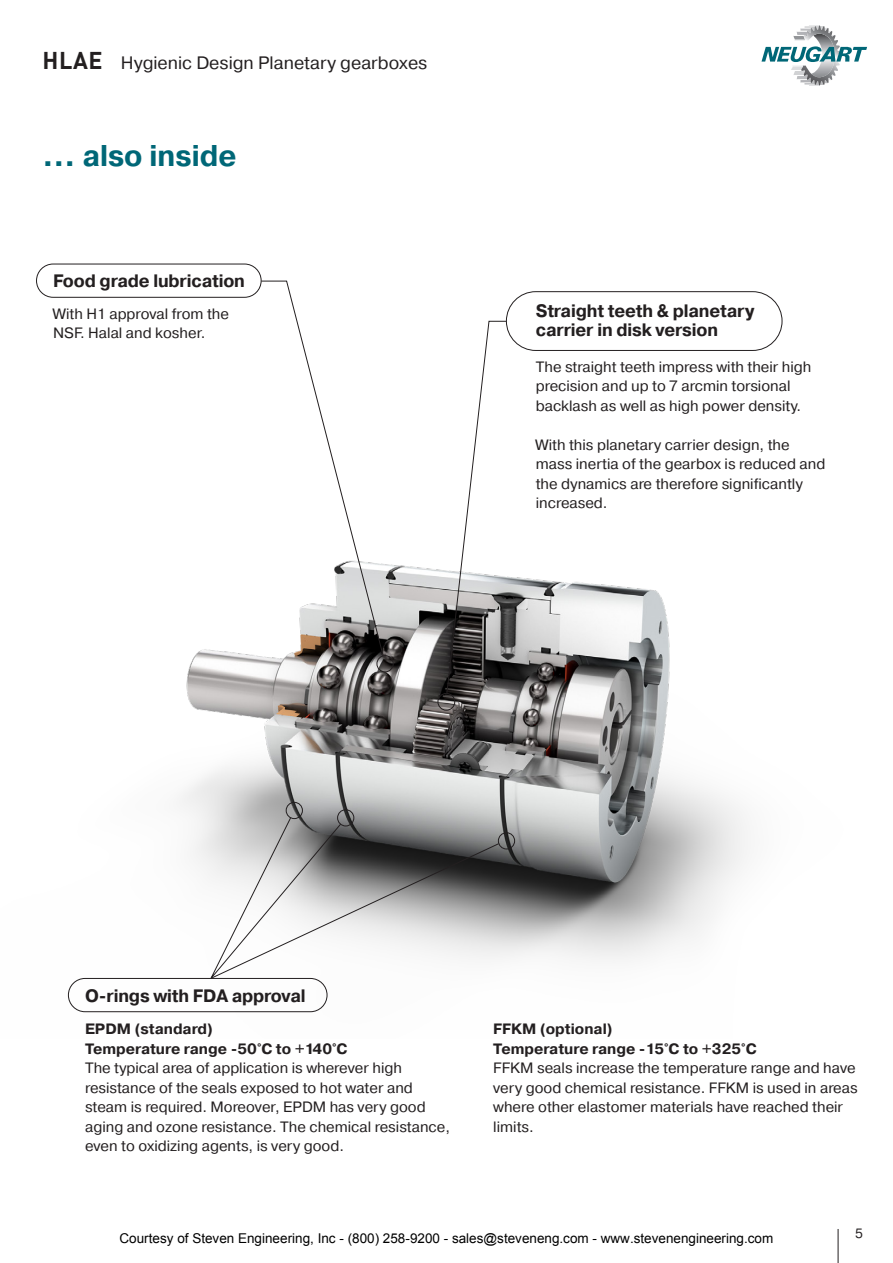
<style>
.page{position:relative;width:893px;height:1263px;background:#fff}
.page>*{position:absolute;margin:0;border:0;box-sizing:border-box;transform-origin:0 0}
.t1{font:700 30px "Pragmatica";color:#006777}
.t2{font:700 18px "Pragmatica";letter-spacing:-.01em;color:#231f20}
.t3{font:18px "Pragmatica";color:#231f20}
.t4{font:15px/19.5px "Pragmatica";color:#231f20}
.t5{font:700 15px "Pragmatica";color:#231f20}
.t6{font:13.5px "Arial";color:#000}
.t7{font:13.5px "Pragmatica";color:#231f20}
.s1{font-family:"DIN Pro";font-weight:700;font-size:24px}
</style>
<div class="page">
<img style="left:36px;top:285px;width:747px;height:728px">
<div style="left:36px;top:264px;width:225px;height:34px;border:1px solid #231f20;border-radius:17px"></div>
<div style="left:68px;top:978px;width:259px;height:34px;border:1px solid #231f20;border-radius:17px"></div>
<div style="left:506px;top:291px;width:276px;height:60px;border:1px solid #231f20;border-radius:29px"></div>
<div style="left:377px;top:655px;width:17px;height:17px;border:1px solid #231f20;border-radius:50%"></div>
<svg style="left:260px;top:280px;width:124px;height:377px"></svg>
<svg style="left:446px;top:320px;width:61px;height:374px"></svg>
<div style="left:438px;top:693px;width:17px;height:18px;border:1px solid #231f20;border-radius:50%"></div>
<div style="left:498px;top:832px;width:17px;height:17px;border:1px solid #231f20;border-radius:50%"></div>
<div style="left:337px;top:809px;width:17px;height:17px;border:1px solid #231f20;border-radius:50%"></div>
<svg style="left:207px;top:817px;width:293px;height:167px"></svg>
<div style="left:286px;top:802px;width:17px;height:17px;border:1px solid #231f20;border-radius:50%"></div>
<svg style="left:761px;top:26px;width:106px;height:60px"></svg>
<hr style="left:838px;top:1229px;width:1px;height:34px;background:#231f20">
<p class="t3" style="left:43px;top:52px;width:386px"><span class="s1">HLAE</span> Hygienic Design Planetary gearboxes</p>
<p class="t1" style="left:43px;top:136px;width:196px">… also inside</p>
<p class="t2" style="left:53px;top:269px;width:193px">Food grade lubrication</p>
<p class="t4" style="left:53px;top:304px;width:177px">With H1 approval from the<br>NSF. Halal and kosher.</p>
<p class="t2" style="left:536px;top:299px;width:220px">Straight teeth &amp; planetary</p>
<p class="t2" style="left:536px;top:318px;width:184px">carrier in disk version</p>
<p class="t4" style="left:536px;top:357px;width:277px">The straight teeth impress with their high precision and up to 7 arcmin torsional backlash as well as high power density.</p>
<p class="t4" style="left:536px;top:435px;width:291px">With this planetary carrier design, the mass inertia of the gearbox is reduced and the dynamics are therefore significantly increased.</p>
<p class="t2" style="left:85px;top:984px;width:222px">O-rings with FDA approval</p>
<p class="t5" style="left:85px;top:1019px;width:130px">EPDM (standard)</p>
<p class="t5" style="left:85px;top:1039px;width:264px">Temperature range -50°C to +140°C</p>
<p class="t4" style="left:85px;top:1059px;width:366px">The typical area of application is wherever high resistance of the seals exposed to hot water and steam is required. Moreover, EPDM has very good aging and ozone resistance. The chemical resistance, even to oxidizing agents, is very good.</p>
<p class="t5" style="left:493px;top:1019px;width:121px">FFKM (optional)</p>
<p class="t5" style="left:493px;top:1039px;width:265px">Temperature range -15°C to +325°C</p>
<p class="t4" style="left:493px;top:1059px;width:366px">FFKM seals increase the temperature range and have very good chemical resistance. FFKM is used in areas where other elastomer materials have reached their limits.</p>
<p class="t6" style="left:120px;top:1229px;width:655px">Courtesy of Steven Engineering, Inc - (800) 258-9200 - sales@steveneng.com - www.stevenengineering.com</p>
<p class="t7" style="left:855px;top:1225px;width:9px">5</p>
</div>
